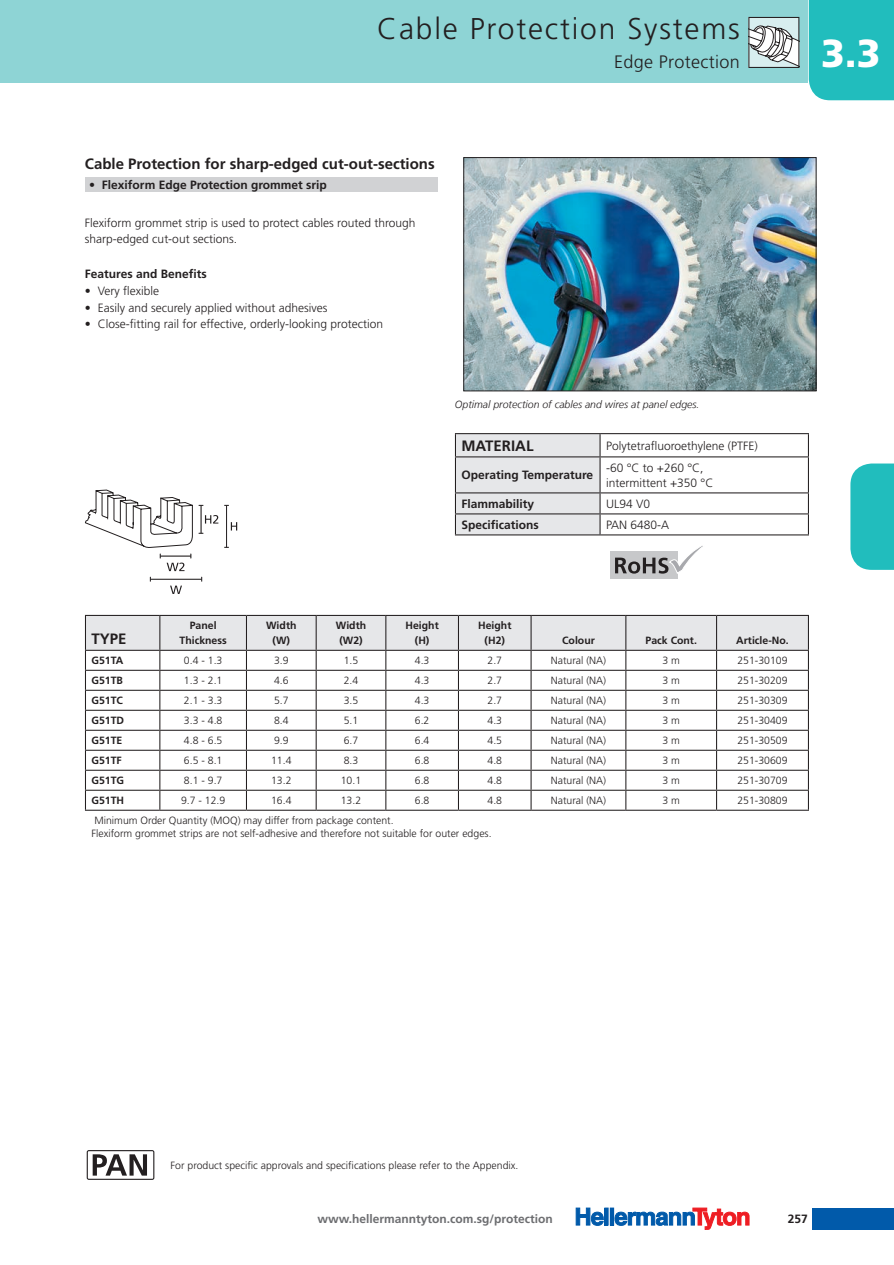
<style>
.page{position:relative;width:894px;height:1265px;background:#fff}
.page>*{position:absolute;margin:0;border:0;box-sizing:border-box;transform-origin:0 0}
.t1{font:900 39px "Frutiger LT";color:#fff}
.t2{font:300 30px "Frutiger LT";letter-spacing:.06em;color:#231f20}
.t3{font:300 18px "Frutiger LT";letter-spacing:.02em;color:#231f20}
.t4{font:700 15px "Frutiger LT";color:#231f20}
.t5{font:300 12px/16.5px "Frutiger LT";color:#231f20}
.t6{font:700 12px "Frutiger LT";color:#231f20}
.t7{font:700 12px "Frutiger LT";color:#6c6d70}
.t8{font:300 10.5px/12.6px "Frutiger LT";color:#231f20}
.t9{font:700 10.5px/15px "Frutiger LT";color:#231f20;text-align:center}
.t10{font:italic 300 10.5px "Frutiger LT";color:#231f20}
</style>
<div class="page">
<div style="left:812px;top:1207px;width:82px;height:22px;background:#015aaa"></div>
<div style="left:605px;top:1207px;width:3px;height:18px;border:1px solid #015aaa"></div>
<div style="left:610px;top:1207px;width:4px;height:18px;border:1px solid #015aaa"></div>
<svg style="left:576px;top:1207px;width:28px;height:18px"></svg>
<svg style="left:614px;top:1207px;width:135px;height:22px"></svg>
<svg style="left:850px;top:463px;width:44px;height:107px;background:#2dc0c0"></svg>
<div style="left:0;top:0;width:808px;height:82px;background:#8ed4d5"></div>
<img style="left:465px;top:159px;width:349px;height:230px">
<div style="left:463px;top:157px;width:353px;height:234px;border:1px solid #231f20"></div>
<svg style="left:748px;top:17px;width:51px;height:51px;background:#bac2c2"></svg>
<svg style="left:87px;top:1150px;width:67px;height:30px"></svg>
<div style="left:85px;top:177px;width:353px;height:15px;background:#d1d2d4"></div>
<hr style="left:455px;top:433px;width:145px;height:1px;background:#231f20">
<hr style="left:600px;top:433px;width:209px;height:1px;background:#231f20">
<svg style="left:455px;top:434px;width:354px;height:145px"></svg>
<svg style="left:85px;top:490px;width:108px;height:58px"></svg>
<hr style="left:160px;top:555px;width:31px;height:1px;background:#231f20">
<hr style="left:226px;top:505px;width:1px;height:42px;background:#231f20">
<hr style="left:150px;top:579px;width:52px;height:1px;background:#231f20">
<svg style="left:170px;top:585px;width:12px;height:9px"></svg>
<svg style="left:167px;top:562px;width:17px;height:9px"></svg>
<svg style="left:231px;top:522px;width:6px;height:8px"></svg>
<svg style="left:199px;top:505px;width:19px;height:29px"></svg>
<svg style="left:85px;top:615px;width:724px;height:194px"></svg>
<hr style="left:85px;top:809px;width:75px;height:1px;background:#231f20">
<hr style="left:160px;top:809px;width:86px;height:1px;background:#231f20">
<hr style="left:246px;top:809px;width:70px;height:1px;background:#231f20">
<hr style="left:316px;top:809px;width:70px;height:1px;background:#231f20">
<hr style="left:386px;top:809px;width:72px;height:1px;background:#231f20">
<hr style="left:458px;top:809px;width:73px;height:1px;background:#231f20">
<hr style="left:531px;top:809px;width:95px;height:1px;background:#231f20">
<hr style="left:626px;top:809px;width:90px;height:1px;background:#231f20">
<hr style="left:716px;top:809px;width:93px;height:1px;background:#231f20">
<div style="left:809px;top:0;width:85px;height:100px;background:#21bdbd"></div>
<h2 class="t2" style="left:377px;top:12px;width:364px">Cable Protection Systems</h2>
<h3 class="t3" style="left:614px;top:52px;width:127px">Edge Protection</h3>
<h3 class="t4" style="left:85px;top:154px;width:351px">Cable Protection for sharp-edged cut-out-sections</h3>
<p class="t6" style="left:89px;top:178px;width:239px">• Flexiform Edge Protection grommet srip</p>
<p class="t5" style="left:85px;top:214px;width:332px">Flexiform grommet strip is used to protect cables routed through sharp-edged cut-out sections.</p>
<p class="t6" style="left:85px;top:266px;width:123px">Features and Benefits</p>
<p class="t5" style="left:85px;top:283px;width:76px">• Very flexible</p>
<p class="t5" style="left:85px;top:299px;width:244px">• Easily and securely applied without adhesives</p>
<p class="t5" style="left:85px;top:316px;width:300px">• Close-fitting rail for effective, orderly-looking protection</p>
<p class="t10" style="left:455px;top:398px;width:246px">Optimal protection of cables and wires at panel edges.</p>
<h3 class="t4" style="left:461px;top:437px;width:74px">MATERIAL</h3>
<p class="t5" style="left:606px;top:437px;width:153px">Polytetrafluoroethylene (PTFE)</p>
<p class="t6" style="left:461px;top:468px;width:133px">Operating Temperature</p>
<p class="t5" style="left:606px;top:460px;width:109px;line-height:15px">-60 °C to +260 °C, intermittent +350 °C</p>
<p class="t6" style="left:461px;top:497px;width:74px">Flammability</p>
<p class="t5" style="left:606px;top:496px;width:46px">UL94 V0</p>
<p class="t6" style="left:461px;top:518px;width:79px">Specifications</p>
<p class="t5" style="left:606px;top:517px;width:65px">PAN 6480-A</p>
<h1 class="t1" style="left:821px;top:30px;width:61px">3.3</h1>
<h3 class="t4" style="left:91px;top:630px;width:37px">TYPE</h3>
<p class="t9" style="left:180px;top:618px;width:49px">Panel<br>Thickness</p>
<p class="t9" style="left:266px;top:618px;width:32px">Width (W)</p>
<p class="t9" style="left:336px;top:618px;width:32px">Width (W2)</p>
<p class="t9" style="left:405px;top:618px;width:35px">Height (H)</p>
<p class="t9" style="left:478px;top:618px;width:35px">Height (H2)</p>
<p class="t9" style="left:562px;top:633px;width:34px">Colour</p>
<p class="t9" style="left:645px;top:633px;width:53px">Pack Cont.</p>
<p class="t9" style="left:736px;top:633px;width:54px">Article-No.</p>
<p class="t9" style="left:91px;top:653px;width:33px">G51TA</p>
<p class="t8" style="left:184px;top:654px;width:40px">0.4 - 1.3</p>
<p class="t8" style="left:274px;top:654px;width:16px">3.9</p>
<p class="t8" style="left:344px;top:654px;width:16px">1.5</p>
<p class="t8" style="left:415px;top:654px;width:16px">4.3</p>
<p class="t8" style="left:487px;top:654px;width:16px">2.7</p>
<p class="t8" style="left:551px;top:654px;width:57px">Natural (NA)</p>
<p class="t8" style="left:662px;top:654px;width:19px">3 m</p>
<p class="t8" style="left:737px;top:654px;width:52px">251-30109</p>
<p class="t9" style="left:91px;top:673px;width:33px">G51TB</p>
<p class="t8" style="left:184px;top:674px;width:40px">1.3 - 2.1</p>
<p class="t8" style="left:274px;top:674px;width:16px">4.6</p>
<p class="t8" style="left:344px;top:674px;width:16px">2.4</p>
<p class="t8" style="left:415px;top:674px;width:16px">4.3</p>
<p class="t8" style="left:487px;top:674px;width:16px">2.7</p>
<p class="t8" style="left:551px;top:674px;width:57px">Natural (NA)</p>
<p class="t8" style="left:662px;top:674px;width:19px">3 m</p>
<p class="t8" style="left:737px;top:674px;width:52px">251-30209</p>
<p class="t9" style="left:91px;top:693px;width:33px">G51TC</p>
<p class="t8" style="left:184px;top:694px;width:40px">2.1 - 3.3</p>
<p class="t8" style="left:274px;top:694px;width:16px">5.7</p>
<p class="t8" style="left:344px;top:694px;width:16px">3.5</p>
<p class="t8" style="left:415px;top:694px;width:16px">4.3</p>
<p class="t8" style="left:487px;top:694px;width:16px">2.7</p>
<p class="t8" style="left:551px;top:694px;width:57px">Natural (NA)</p>
<p class="t8" style="left:662px;top:694px;width:19px">3 m</p>
<p class="t8" style="left:737px;top:694px;width:52px">251-30309</p>
<p class="t9" style="left:91px;top:713px;width:34px">G51TD</p>
<p class="t8" style="left:184px;top:714px;width:40px">3.3 - 4.8</p>
<p class="t8" style="left:274px;top:714px;width:16px">8.4</p>
<p class="t8" style="left:344px;top:714px;width:16px">5.1</p>
<p class="t8" style="left:415px;top:714px;width:16px">6.2</p>
<p class="t8" style="left:487px;top:714px;width:16px">4.3</p>
<p class="t8" style="left:551px;top:714px;width:57px">Natural (NA)</p>
<p class="t8" style="left:662px;top:714px;width:19px">3 m</p>
<p class="t8" style="left:737px;top:714px;width:52px">251-30409</p>
<p class="t9" style="left:91px;top:733px;width:32px">G51TE</p>
<p class="t8" style="left:184px;top:734px;width:40px">4.8 - 6.5</p>
<p class="t8" style="left:274px;top:734px;width:16px">9.9</p>
<p class="t8" style="left:344px;top:734px;width:16px">6.7</p>
<p class="t8" style="left:415px;top:734px;width:16px">6.4</p>
<p class="t8" style="left:487px;top:734px;width:16px">4.5</p>
<p class="t8" style="left:551px;top:734px;width:57px">Natural (NA)</p>
<p class="t8" style="left:662px;top:734px;width:19px">3 m</p>
<p class="t8" style="left:737px;top:734px;width:52px">251-30509</p>
<p class="t9" style="left:91px;top:753px;width:32px">G51TF</p>
<p class="t8" style="left:184px;top:754px;width:40px">6.5 - 8.1</p>
<p class="t8" style="left:271px;top:754px;width:22px">11.4</p>
<p class="t8" style="left:344px;top:754px;width:16px">8.3</p>
<p class="t8" style="left:415px;top:754px;width:16px">6.8</p>
<p class="t8" style="left:487px;top:754px;width:16px">4.8</p>
<p class="t8" style="left:551px;top:754px;width:57px">Natural (NA)</p>
<p class="t8" style="left:662px;top:754px;width:19px">3 m</p>
<p class="t8" style="left:737px;top:754px;width:52px">251-30609</p>
<p class="t9" style="left:91px;top:773px;width:34px">G51TG</p>
<p class="t8" style="left:184px;top:774px;width:40px">8.1 - 9.7</p>
<p class="t8" style="left:271px;top:774px;width:22px">13.2</p>
<p class="t8" style="left:341px;top:774px;width:22px">10.1</p>
<p class="t8" style="left:415px;top:774px;width:16px">6.8</p>
<p class="t8" style="left:487px;top:774px;width:16px">4.8</p>
<p class="t8" style="left:551px;top:774px;width:57px">Natural (NA)</p>
<p class="t8" style="left:662px;top:774px;width:19px">3 m</p>
<p class="t8" style="left:737px;top:774px;width:52px">251-30709</p>
<p class="t9" style="left:91px;top:793px;width:34px">G51TH</p>
<p class="t8" style="left:181px;top:794px;width:46px">9.7 - 12.9</p>
<p class="t8" style="left:271px;top:794px;width:22px">16.4</p>
<p class="t8" style="left:341px;top:794px;width:22px">13.2</p>
<p class="t8" style="left:415px;top:794px;width:16px">6.8</p>
<p class="t8" style="left:487px;top:794px;width:16px">4.8</p>
<p class="t8" style="left:551px;top:794px;width:57px">Natural (NA)</p>
<p class="t8" style="left:662px;top:794px;width:19px">3 m</p>
<p class="t8" style="left:737px;top:794px;width:52px">251-30809</p>
<p class="t8" style="left:91px;top:814px;width:402px">Minimum Order Quantity (MOQ) may differ from package content.<br>Flexiform grommet strips are not self-adhesive and therefore not suitable for outer edges.</p>
<p class="t8" style="left:171px;top:1159px;width:349px">For product specific approvals and specifications please refer to the Appendix.</p>
<p class="t7" style="left:318px;top:1211px;width:237px">www.hellermanntyton.com.sg/protection</p>
<p class="t6" style="left:788px;top:1211px;width:22px">257</p>
</div>
